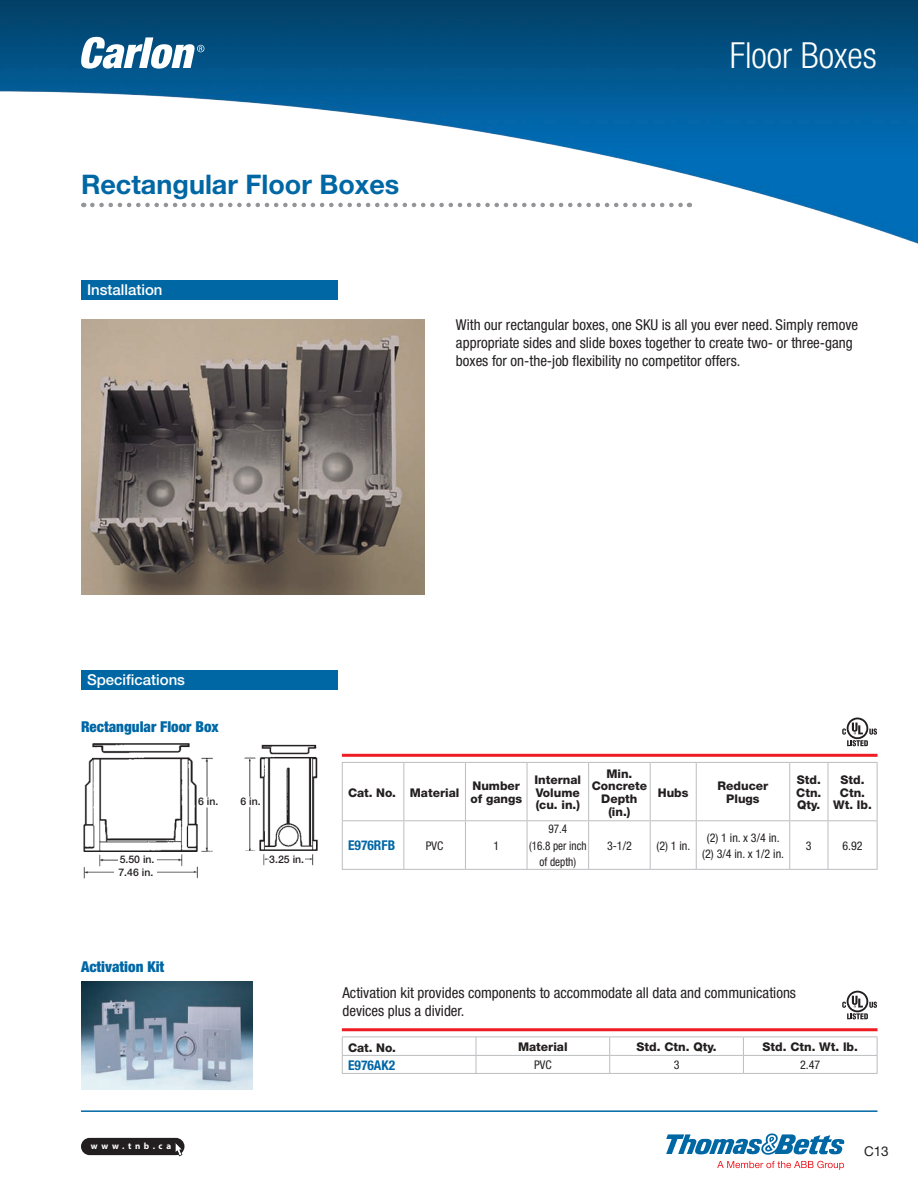
<style>
.page{position:relative;width:918px;height:1188px;background:#fff}
.page>*{position:absolute;margin:0;border:0;box-sizing:border-box;transform-origin:0 0}
.t1{font:300 condensed 36px "Helvetica Neue LT Std";color:#fff}
.B1_-_Titre{font:700 27px "Helvetica Neue LT Std";color:#0067a5}
.t2{font:condensed 15px/18px "Helvetica Neue LT Std";color:#231f20}
.t3{font:900 condensed 15px "Helvetica Neue LT Std";color:#0067a5}
.B3_-_Boite_bleu__Spe{font:500 15px "Helvetica Neue LT Std";color:#fff}
.Code_bleu{font:700 condensed 13.5px "Helvetica Neue LT Std";color:#0067a5}
.t4{font:13.5px "Helvetica Neue LT Std";color:#231f20}
.Titre{font:800 12px/12.6px "Helvetica Neue LT Std";color:#231f20;text-align:justify}
.Texte{font:condensed 12px "Helvetica Neue LT Std";color:#231f20}
.Texte-2{font:condensed 12px/16.5px "Helvetica Neue LT Std";color:#231f20;text-align:center;scale:.93 1}
.Cat__No{font:800 12px "Helvetica Neue LT Std";letter-spacing:-.005em;color:#231f20}
.t5{font:500 10.5px "Helvetica Neue LT Std";color:#231f20}
.t6{font:700 9px "Myriad Pro";letter-spacing:.405em;color:#fff}
</style>
<div class="page">
<div style="left:81px;top:1138px;width:103px;height:17px;background:#231f20;border-radius:9px"></div>
<svg style="left:175px;top:1143px;width:8px;height:13px"></svg>
<hr style="left:81px;top:1110px;width:797px;height:2px;background:#0067a5">
<img style="left:0;top:0;width:918px;height:244px">
<img style="left:81px;top:319px;width:344px;height:275px">
<img style="left:83px;top:743px;width:235px;height:136px">
<img style="left:81px;top:981px;width:172px;height:108px">
<svg style="left:717px;top:1161px;width:127px;height:9px"></svg>
<svg style="left:666px;top:1133px;width:178px;height:22px"></svg>
<hr style="left:342px;top:754px;width:536px;height:3px;background:#ee1d23">
<svg style="left:343px;top:763px;width:534px;height:106px"></svg>
<hr style="left:342px;top:763px;width:1px;height:57px;background:#bcbdc0">
<hr style="left:342px;top:762px;width:62px;height:1px;background:#bcbdc0">
<hr style="left:404px;top:762px;width:61px;height:1px;background:#bcbdc0">
<hr style="left:465px;top:762px;width:62px;height:1px;background:#bcbdc0">
<hr style="left:527px;top:762px;width:62px;height:1px;background:#bcbdc0">
<hr style="left:589px;top:762px;width:61px;height:1px;background:#bcbdc0">
<hr style="left:650px;top:762px;width:46px;height:1px;background:#bcbdc0">
<hr style="left:696px;top:762px;width:94px;height:1px;background:#bcbdc0">
<hr style="left:790px;top:762px;width:38px;height:1px;background:#bcbdc0">
<hr style="left:828px;top:762px;width:50px;height:1px;background:#bcbdc0">
<hr style="left:403px;top:763px;width:1px;height:57px;background:#bcbdc0">
<hr style="left:465px;top:763px;width:1px;height:57px;background:#bcbdc0">
<hr style="left:527px;top:763px;width:1px;height:57px;background:#bcbdc0">
<hr style="left:588px;top:763px;width:1px;height:57px;background:#bcbdc0">
<hr style="left:650px;top:763px;width:1px;height:57px;background:#bcbdc0">
<hr style="left:696px;top:763px;width:1px;height:57px;background:#bcbdc0">
<hr style="left:789px;top:763px;width:1px;height:57px;background:#bcbdc0">
<hr style="left:828px;top:763px;width:1px;height:57px;background:#bcbdc0">
<hr style="left:877px;top:763px;width:1px;height:57px;background:#bcbdc0">
<hr style="left:342px;top:821px;width:1px;height:48px;background:#bcbdc0">
<hr style="left:342px;top:820px;width:62px;height:1px;background:#bcbdc0">
<hr style="left:404px;top:820px;width:61px;height:1px;background:#bcbdc0">
<hr style="left:465px;top:820px;width:62px;height:1px;background:#bcbdc0">
<hr style="left:527px;top:820px;width:62px;height:1px;background:#bcbdc0">
<hr style="left:589px;top:820px;width:61px;height:1px;background:#bcbdc0">
<hr style="left:650px;top:820px;width:46px;height:1px;background:#bcbdc0">
<hr style="left:696px;top:820px;width:94px;height:1px;background:#bcbdc0">
<hr style="left:790px;top:820px;width:38px;height:1px;background:#bcbdc0">
<hr style="left:828px;top:820px;width:50px;height:1px;background:#bcbdc0">
<hr style="left:403px;top:821px;width:1px;height:48px;background:#bcbdc0">
<hr style="left:465px;top:821px;width:1px;height:48px;background:#bcbdc0">
<hr style="left:527px;top:821px;width:1px;height:48px;background:#bcbdc0">
<hr style="left:588px;top:821px;width:1px;height:48px;background:#bcbdc0">
<hr style="left:650px;top:821px;width:1px;height:48px;background:#bcbdc0">
<hr style="left:696px;top:821px;width:1px;height:48px;background:#bcbdc0">
<hr style="left:789px;top:821px;width:1px;height:48px;background:#bcbdc0">
<hr style="left:828px;top:821px;width:1px;height:48px;background:#bcbdc0">
<hr style="left:877px;top:821px;width:1px;height:48px;background:#bcbdc0">
<hr style="left:342px;top:869px;width:62px;height:1px;background:#bcbdc0">
<hr style="left:404px;top:869px;width:61px;height:1px;background:#bcbdc0">
<hr style="left:465px;top:869px;width:62px;height:1px;background:#bcbdc0">
<hr style="left:527px;top:869px;width:62px;height:1px;background:#bcbdc0">
<hr style="left:589px;top:869px;width:61px;height:1px;background:#bcbdc0">
<hr style="left:650px;top:869px;width:46px;height:1px;background:#bcbdc0">
<hr style="left:696px;top:869px;width:94px;height:1px;background:#bcbdc0">
<hr style="left:790px;top:869px;width:38px;height:1px;background:#bcbdc0">
<hr style="left:828px;top:869px;width:50px;height:1px;background:#bcbdc0">
<hr style="left:342px;top:1028px;width:536px;height:3px;background:#ee1d23">
<svg style="left:342px;top:1037px;width:536px;height:36px"></svg>
<hr style="left:342px;top:1073px;width:134px;height:1px;background:#bcbdc0">
<hr style="left:476px;top:1073px;width:134px;height:1px;background:#bcbdc0">
<hr style="left:610px;top:1073px;width:133px;height:1px;background:#bcbdc0">
<hr style="left:743px;top:1073px;width:134px;height:1px;background:#bcbdc0">
<svg style="left:842px;top:718px;width:35px;height:28px"></svg>
<svg style="left:842px;top:991px;width:35px;height:28px"></svg>
<div style="left:269px;top:856px;width:35px;height:15px;background:#fff"></div>
<div style="left:118px;top:855px;width:38px;height:20px;background:#fff"></div>
<div style="left:115px;top:869px;width:42px;height:16px;background:#fff"></div>
<div style="left:81px;top:280px;width:257px;height:19px;background:#0067a5"></div>
<div style="left:81px;top:670px;width:257px;height:20px;background:#0067a5"></div>
<svg style="left:92px;top:203px;width:598px;height:4px"></svg>
<svg style="left:80px;top:37px;width:124px;height:32px"></svg>
<p class="B1_-_Titre" style="left:81px;top:168px;width:320px">Rectangular Floor Boxes</p>
<p class="B3_-_Boite_bleu__Spe" style="left:87px;top:281px;width:77px">Installation</p>
<p class="t1" style="left:730px;top:34px;width:149px">Floor Boxes</p>
<p class="t2" style="left:456px;top:316px;width:404px">With our rectangular boxes, one SKU is all you ever need. Simply remove appropriate sides and slide boxes together to create two- or three-gang boxes for on-the-job flexibility no competitor offers.</p>
<p class="B3_-_Boite_bleu__Spe" style="left:87px;top:671px;width:100px">Specifications</p>
<p class="t3" style="left:81px;top:718px;width:139px">Rectangular Floor Box</p>
<p class="t5" style="left:198px;top:795px;width:22px">6 in.</p>
<p class="t5" style="left:240px;top:795px;width:22px">6 in.</p>
<p class="t5" style="left:120px;top:853px;width:36px">5.50 in.</p>
<p class="t5" style="left:269px;top:853px;width:36px">3.25 in.</p>
<p class="t5" style="left:118px;top:866px;width:36px">7.46 in.</p>
<p class="t3" style="left:81px;top:957px;width:85px">Activation Kit</p>
<p class="t6" style="left:91px;top:1140px;width:82px">www.tnb.ca</p>
<p class="Cat__No" style="left:348px;top:786px;width:50px">Cat. No.</p>
<p class="Titre" style="left:410px;top:786px;width:51px">Material</p>
<p class="Titre" style="left:470px;top:780px;width:53px">Number of gangs</p>
<p class="Titre" style="left:534px;top:773px;width:48px">Internal Volume (cu. in.)</p>
<p class="Titre" style="left:592px;top:767px;width:57px;text-align:center">Min.<br>Concrete<br>Depth (in.)</p>
<p class="Titre" style="left:658px;top:786px;width:32px">Hubs</p>
<p class="Code_bleu" style="left:348px;top:837px;width:49px">E976RFB</p>
<p class="Texte" style="left:426px;top:839px;width:19px">PVC</p>
<p class="Texte" style="left:493px;top:839px;width:7px">1</p>
<p class="Texte-2" style="left:548px;top:821px;width:22px">97.4</p>
<p class="Texte-2" style="left:529px;top:837px;width:63px">(16.8 per inch of depth)</p>
<p class="Texte" style="left:607px;top:839px;width:26px">3-1/2</p>
<p class="Texte" style="left:656px;top:839px;width:35px">(2) 1 in.</p>
<p class="Titre" style="left:718px;top:780px;width:52px">Reducer</p>
<p class="Titre" style="left:726px;top:792px;width:35px">Plugs</p>
<p class="Texte" style="left:707px;top:831px;width:74px">(2) 1 in. x 3/4 in.</p>
<p class="Texte" style="left:702px;top:847px;width:83px">(2) 3/4 in. x 1/2 in.</p>
<p class="Titre" style="left:796px;top:773px;width:27px">Std.<br>Ctn.<br>Qty.</p>
<p class="Titre" style="left:833px;top:773px;width:40px;text-align:center">Std.<br>Ctn.<br>Wt. lb.</p>
<p class="Texte" style="left:806px;top:839px;width:7px">3</p>
<p class="Texte" style="left:842px;top:839px;width:22px">6.92</p>
<p class="t2" style="left:342px;top:984px;width:455px">Activation kit provides components to accommodate all data and communications devices plus a divider.</p>
<p class="Cat__No" style="left:348px;top:1040px;width:50px">Cat. No.</p>
<p class="Titre" style="left:518px;top:1041px;width:51px">Material</p>
<p class="Titre" style="left:637px;top:1041px;width:81px">Std. Ctn. Qty.</p>
<p class="Titre" style="left:763px;top:1041px;width:97px">Std. Ctn. Wt. lb.</p>
<p class="Code_bleu" style="left:348px;top:1057px;width:49px">E976AK2</p>
<p class="Texte" style="left:534px;top:1058px;width:19px">PVC</p>
<p class="Texte" style="left:674px;top:1058px;width:7px">3</p>
<p class="Texte" style="left:800px;top:1058px;width:22px">2.47</p>
<p class="t4" style="left:864px;top:1144px;width:26px">C13</p>
</div>
